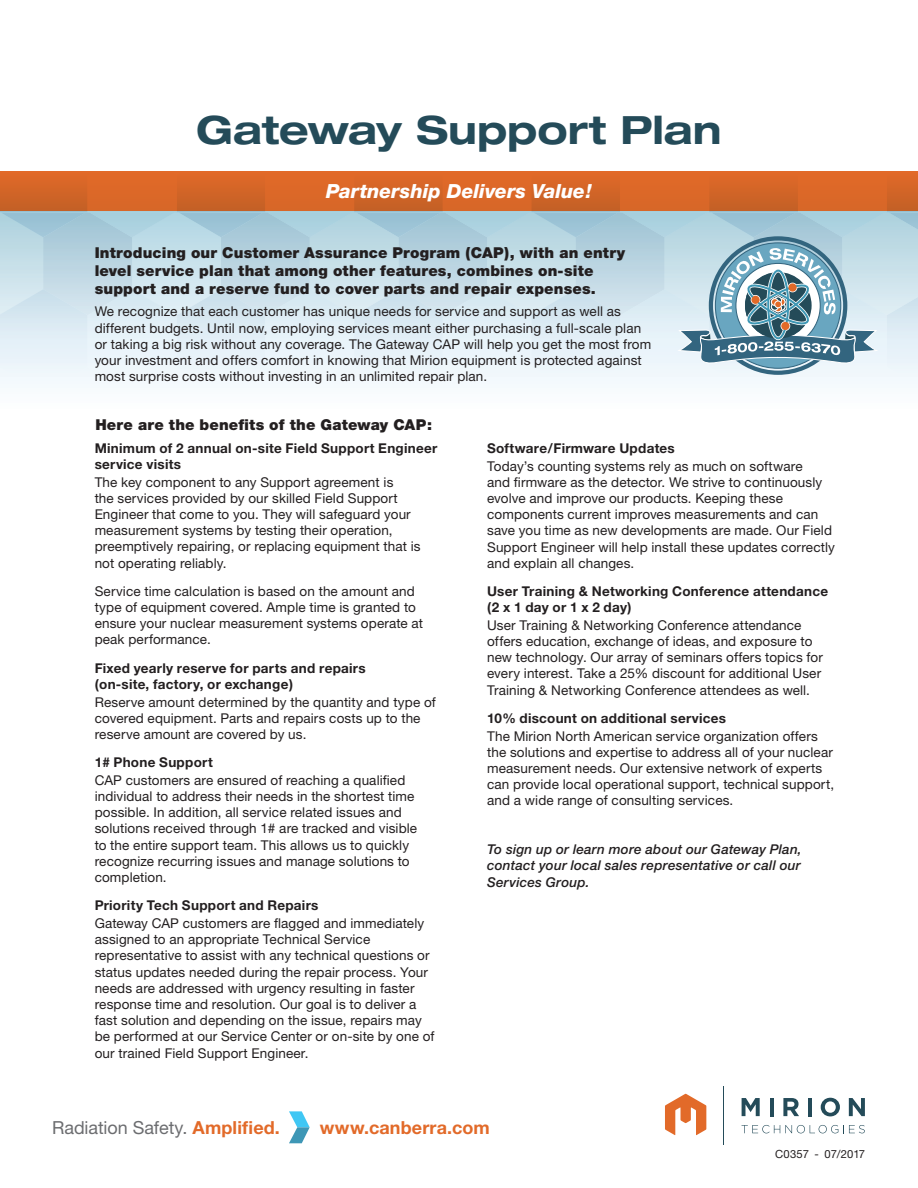
<style>
.page{position:relative;width:918px;height:1188px;background:#fff}
.page>*{position:absolute;margin:0;border:0;box-sizing:border-box;transform-origin:0 0}
.t1{font:700 expanded 39px "Helvetica Neue";color:#244b59}
.t2{font:italic 800 19.5px "Helvetica Neue";color:#fff}
.t3{font:18px "Helvetica Neue";letter-spacing:-.005em;color:#6c6d70}
.t4{font:700 18px "Helvetica Neue";letter-spacing:.01em;color:#e26a29}
.ADVISOR_-_bullets{font:900 15px/18px "Helvetica Neue";letter-spacing:.01em;color:#231f20}
.Chacteristics_-_Bull{font:13.5px/16.2px "Helvetica Neue";letter-spacing:.01em;color:#231f20}
.ADVISOR_-_bullets-2{font:13.5px/16.2px "Helvetica Neue";letter-spacing:.01em;color:#231f20}
.Chacteristics_-_Bull-2{font:700 13.5px/16.2px "Helvetica Neue";letter-spacing:.02em;color:#231f20}
.Chacteristics_-_Bull-3{font:italic 500 13.5px/16.2px "Helvetica Neue";letter-spacing:.015em;color:#231f20;text-align:justify}
.t5{font:11.25px "Helvetica Neue";letter-spacing:-.005em;color:#231f20}
.s1{font-weight:700;color:#e26a29}
</style>
<div class="page">
<div style="left:0;top:203px;width:918px;height:208px;background:#f8fbfd"></div>
<div style="left:0;top:171px;width:918px;height:40px;background:#e26a29"></div>
<hr style="left:724px;top:1086px;width:1px;height:59px;background:#244b59">
<svg style="left:742px;top:1125px;width:123px;height:8px"></svg>
<svg style="left:742px;top:1098px;width:18px;height:18px"></svg>
<hr style="left:770px;top:1098px;width:4px;height:18px;background:#244b59">
<svg style="left:783px;top:1098px;width:16px;height:18px"></svg>
<hr style="left:808px;top:1098px;width:4px;height:18px;background:#244b59">
<svg style="left:821px;top:1098px;width:19px;height:18px"></svg>
<svg style="left:849px;top:1098px;width:16px;height:18px"></svg>
<svg style="left:665px;top:1094px;width:41px;height:41px"></svg>
<svg style="left:289px;top:1111px;width:21px;height:32px"></svg>
<svg style="left:0;top:185px;width:918px;height:190px"></svg>
<p class="t1" style="left:196px;top:105px;width:527px">Gateway Support Plan</p>
<p class="t2" style="left:326px;top:179px;width:267px">Partnership Delivers Value!</p>
<p class="ADVISOR_-_bullets" style="left:95px;top:244px;width:532px">Introducing our Customer Assurance Program (CAP), with an entry level service plan that among other features, combines on-site support and a reserve fund to cover parts and repair expenses.</p>
<p class="ADVISOR_-_bullets-2" style="left:95px;top:303px;width:558px">We recognize that each customer has unique needs for service and support as well as different budgets. Until now, employing services meant either purchasing a full-scale plan or taking a big risk without any coverage. The Gateway CAP will help you get the most from your investment and offers comfort in knowing that Mirion equipment is protected against most surprise costs without investing in an unlimited repair plan.</p>
<p class="ADVISOR_-_bullets" style="left:95px;top:415px;width:338px">Here are the benefits of the Gateway CAP:</p>
<p class="Chacteristics_-_Bull-2" style="left:95px;top:440px;width:344px">Minimum of 2 annual on-site Field Support Engineer service visits</p>
<p class="Chacteristics_-_Bull" style="left:95px;top:474px;width:328px">The key component to any Support agreement is<br>the services provided by our skilled Field Support Engineer that come to you. They will safeguard your measurement systems by testing their operation, preemptively repairing, or replacing equipment that is not operating reliably.</p>
<p class="Chacteristics_-_Bull" style="left:95px;top:583px;width:330px">Service time calculation is based on the amount and type of equipment covered. Ample time is granted to ensure your nuclear measurement systems operate at peak performance.</p>
<p class="Chacteristics_-_Bull-2" style="left:95px;top:659px;width:273px">Fixed yearly reserve for parts and repairs (on-site, factory, or exchange)</p>
<p class="Chacteristics_-_Bull" style="left:95px;top:693px;width:343px">Reserve amount determined by the quantity and type of covered equipment. Parts and repairs costs up to the reserve amount are covered by us.</p>
<p class="Chacteristics_-_Bull-2" style="left:95px;top:754px;width:120px">1# Phone Support</p>
<p class="Chacteristics_-_Bull" style="left:95px;top:772px;width:324px">CAP customers are ensured of reaching a qualified individual to address their needs in the shortest time possible. In addition, all service related issues and solutions received through 1# are tracked and visible to the entire support team. This allows us to quickly recognize recurring issues and manage solutions to completion.</p>
<p class="Chacteristics_-_Bull-2" style="left:95px;top:897px;width:225px">Priority Tech Support and Repairs</p>
<p class="Chacteristics_-_Bull" style="left:95px;top:915px;width:341px">Gateway CAP customers are flagged and immediately assigned to an appropriate Technical Service representative to assist with any technical questions or status updates needed during the repair process. Your needs are addressed with urgency resulting in faster response time and resolution. Our goal is to deliver a fast solution and depending on the issue, repairs may be performed at our Service Center or on-site by one of our trained Field Support Engineer.</p>
<p class="Chacteristics_-_Bull-2" style="left:487px;top:440px;width:189px">Software/Firmware Updates</p>
<p class="Chacteristics_-_Bull" style="left:487px;top:457px;width:349px">Today’s counting systems rely as much on software<br>and firmware as the detector. We strive to continuously evolve and improve our products. Keeping these components current improves measurements and can save you time as new developments are made. Our Field Support Engineer will help install these updates correctly and explain all changes.</p>
<p class="Chacteristics_-_Bull-2" style="left:487px;top:583px;width:343px">User Training &amp; Networking Conference attendance (2 x 1 day or 1 x 2 day)</p>
<p class="Chacteristics_-_Bull" style="left:487px;top:617px;width:337px">User Training &amp; Networking Conference attendance offers education, exchange of ideas, and exposure to new technology. Our array of seminars offers topics for every interest. Take a 25% discount for additional User Training &amp; Networking Conference attendees as well.</p>
<p class="Chacteristics_-_Bull-2" style="left:487px;top:710px;width:240px">10% discount on additional services</p>
<p class="Chacteristics_-_Bull" style="left:487px;top:727px;width:348px">The Mirion North American service organization offers the solutions and expertise to address all of your nuclear measurement needs. Our extensive network of experts can provide local operational support, technical support, and a wide range of consulting services.</p>
<p class="Chacteristics_-_Bull-3" style="left:487px;top:841px;width:316px">To sign up or learn more about our Gateway Plan, contact your local sales representative or call our Services Group.</p>
<p class="t3" style="left:52px;top:1117px;width:229px">Radiation Safety. <span class="s1">Amplified.</span></p>
<p class="t4" style="left:320px;top:1117px;width:172px">www.canberra.com</p>
<p class="t5" style="left:775px;top:1148px;width:91px">C0357 - 07/2017</p>
</div>
